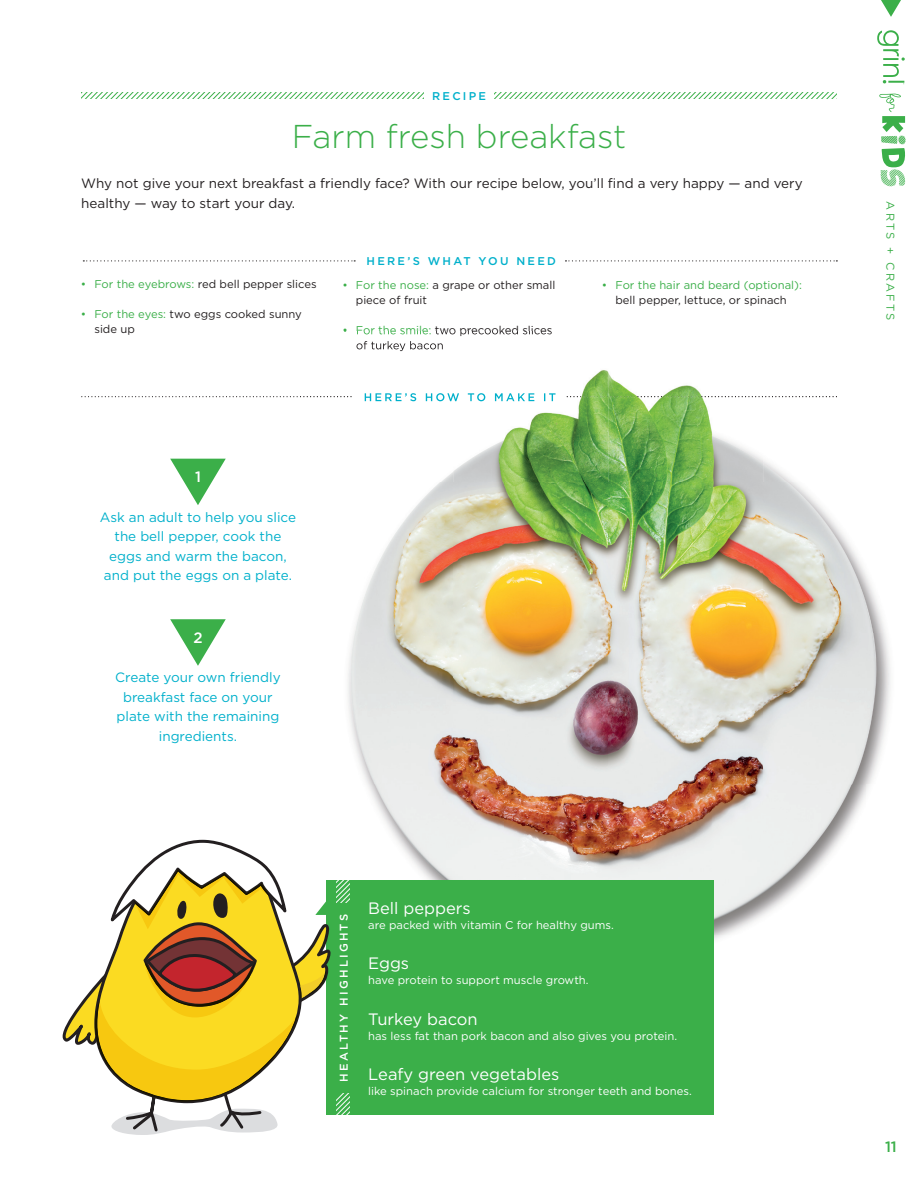
<style>
.page{position:relative;width:918px;height:1188px;background:#fff}
.page>*{position:absolute;margin:0;border:0;box-sizing:border-box;transform-origin:0 0}
.t1{font:300 33px "Gotham";color:#3baf49}
.t2{font:16.5px "Gotham";color:#fff}
.t3{font:500 15px "Gotham";color:#3baf49}
.t4{font:500 15px "Gotham";color:#fff}
.t5{font:13.5px/19.5px "Gotham";color:#00b0cb;text-align:center}
.t6{font:13.5px/19.5px "Gotham";color:#231f20}
.t7{font:11.25px/15px "Gotham";color:#231f20}
.t8{font:11.25px "Gotham";color:#fff}
.t9{font:11.25px "Gotham";color:#3baf49}
.t10{font:500 11.25px "Gotham";letter-spacing:.2em;color:#00b0cb}
.t11{font:500 11.25px "Gotham";letter-spacing:.2em;color:#fff}
.t12{font:11.25px "Gotham";letter-spacing:.2em;color:#3baf49}
.s1{color:#3baf49}
</style>
<div class="page">
<svg style="left:877px;top:30px;width:28px;height:54px"></svg>
<svg style="left:879px;top:94px;width:26px;height:92px"></svg>
<svg style="left:881px;top:0;width:20px;height:17px"></svg>
<svg style="left:81px;top:93px;width:756px;height:6px"></svg>
<div style="left:424px;top:85px;width:70px;height:26px;background:#fff"></div>
<svg style="left:170px;top:459px;width:56px;height:46px"></svg>
<svg style="left:170px;top:619px;width:56px;height:47px"></svg>
<svg style="left:83px;top:260px;width:272px;height:1px"></svg>
<svg style="left:565px;top:260px;width:272px;height:1px"></svg>
<img style="left:300px;top:334px;width:590px;height:450px">
<img style="left:367px;top:784px;width:138px;height:56px">
<img style="left:505px;top:784px;width:207px;height:97px">
<img style="left:712px;top:784px;width:154px;height:151px">
<img style="left:357px;top:332px;width:74px;height:2px">
<img style="left:435px;top:332px;width:117px;height:4px">
<img style="left:342px;top:341px;width:101px;height:10px">
<img style="left:365px;top:393px;width:191px;height:8px">
<svg style="left:81px;top:396px;width:271px;height:1px"></svg>
<img style="left:567px;top:396px;width:270px;height:1px">
<div style="left:326px;top:881px;width:388px;height:234px;background:#3baf49"></div>
<svg style="left:62px;top:840px;width:488px;height:295px"></svg>
<p class="t10" style="left:432px;top:88px;width:55px">RECIPE</p>
<h1 class="t1" style="left:292px;top:115px;width:336px">Farm fresh breakfast</h1>
<p class="t6" style="left:81px;top:174px;width:723px">Why not give your next breakfast a friendly face? With our recipe below, you’ll find a very happy — and very healthy — way to start your day.</p>
<p class="t7" style="left:81px;top:277px;width:237px"><span class="s1">• For the eyebrows:</span> red bell pepper slices</p>
<p class="t7" style="left:94px;top:307px;width:209px;text-indent:-14px"><span class="s1">• For the eyes:</span> two eggs cooked sunny side up</p>
<p class="t10" style="left:367px;top:254px;width:191px">HERE’S WHAT YOU NEED</p>
<p class="t7" style="left:356px;top:278px;width:201px;text-indent:-14px"><span class="s1">• For the nose:</span> a grape or other small piece of fruit</p>
<p class="t7" style="left:342px;top:323px;width:211px"><span class="s1">• For the smile:</span> two precooked slices</p>
<p class="t9" style="left:602px;top:278px;width:202px">• For the hair and beard (optional):</p>
<p class="t7" style="left:615px;top:293px;width:173px">bell pepper, lettuce, or spinach</p>
<h3 class="t4" style="left:195px;top:467px;width:7px">1</h3>
<p class="t5" style="left:100px;top:507px;width:198px">Ask an adult to help you slice the bell pepper, cook the eggs and warm the bacon, and put the eggs on a plate.</p>
<h3 class="t4" style="left:193px;top:628px;width:11px">2</h3>
<p class="t5" style="left:115px;top:668px;width:167px">Create your own friendly breakfast face on your plate with the remaining ingredients.</p>
<p class="t11" style="left:336px;top:1082px;width:169px;rotate:-90deg">HEALTHY HIGHLIGHTS</p>
<h2 class="t2" style="left:368px;top:897px;width:104px">Bell peppers</h2>
<p class="t8" style="left:368px;top:918px;width:247px">are packed with vitamin C for healthy gums.</p>
<h2 class="t2" style="left:368px;top:953px;width:43px">Eggs</h2>
<p class="t8" style="left:368px;top:973px;width:222px">have protein to support muscle growth.</p>
<h2 class="t2" style="left:368px;top:1008px;width:111px">Turkey bacon</h2>
<p class="t8" style="left:368px;top:1029px;width:310px">has less fat than pork bacon and also gives you protein.</p>
<h2 class="t2" style="left:368px;top:1064px;width:193px">Leafy green vegetables</h2>
<p class="t8" style="left:368px;top:1084px;width:325px">like spinach provide calcium for stronger teeth and bones.</p>
<p class="t12" style="left:898px;top:201px;width:121px;rotate:90deg">ARTS + CRAFTS</p>
<h3 class="t3" style="left:885px;top:1137px;width:13px">11</h3>
</div>
